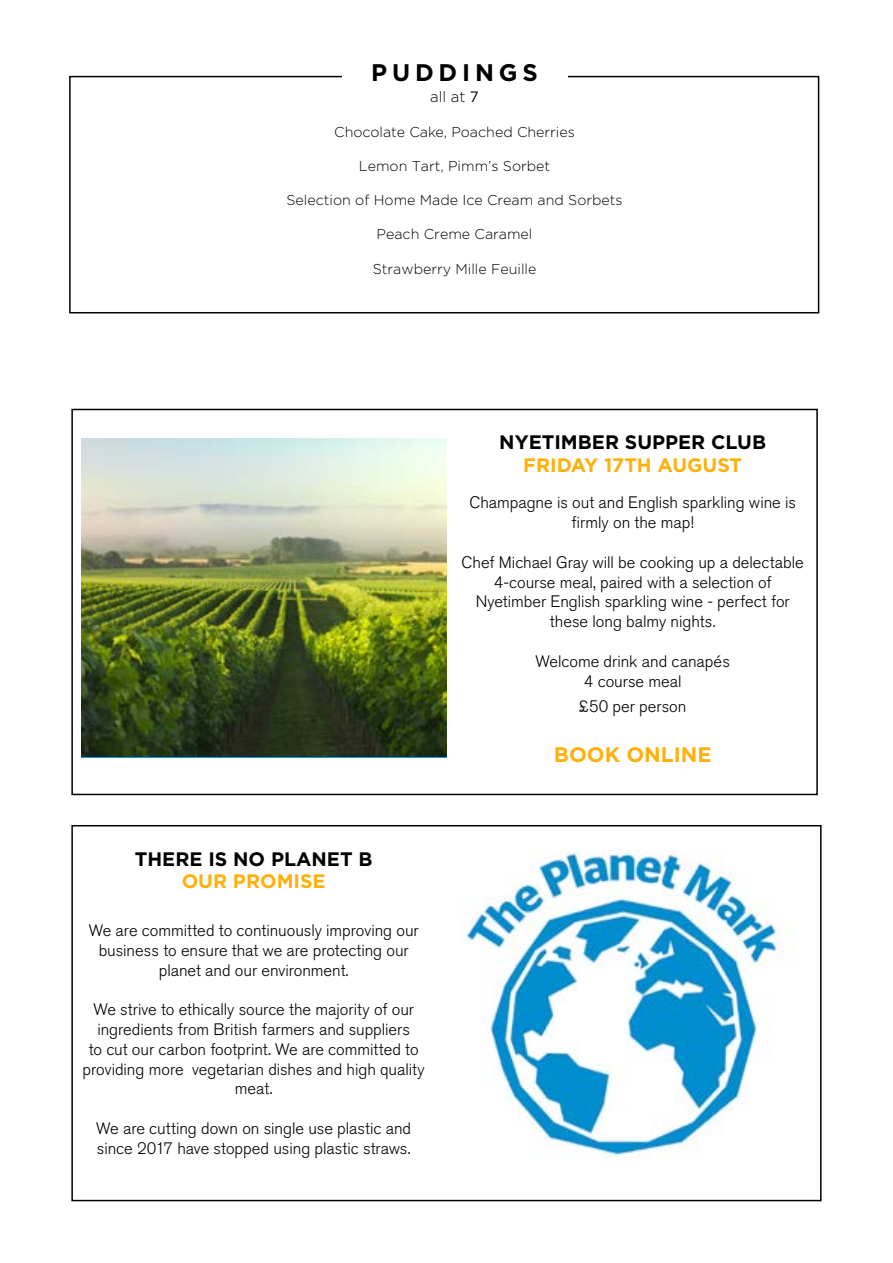
<style>
.page{position:relative;width:893px;height:1263px;background:#fff}
.page>*{position:absolute;margin:0;border:0;box-sizing:border-box;transform-origin:0 0}
.t1{font:700 24px "Gotham";letter-spacing:.2em;color:#000}
.t2{font:700 21px "Gotham";color:#feb10d}
.t3{font:700 19.5px "Gotham";color:#000}
.t4{font:700 19.5px "Gotham";color:#feb10d}
.t5{font:300 16.5px/19.8px "Akzidenz Grotesk Std";color:#000;text-align:center}
.t6{font:300 15px "Gotham";color:#000}
.t7{font:300 14.25px "Gotham";color:#000}
.s1{font-weight:400}
</style>
<div class="page">
<img style="left:81px;top:438px;width:365px;height:319px">
<div style="left:69px;top:76px;width:750px;height:237px;border:2px solid #000"></div>
<div style="left:342px;top:62px;width:225px;height:48px;background:#fff"></div>
<div style="left:71px;top:409px;width:747px;height:386px;border:2px solid #000"></div>
<div style="left:71px;top:825px;width:751px;height:376px;border:2px solid #000"></div>
<img style="left:466px;top:850px;width:326px;height:307px">
<h1 class="t1" style="left:371px;top:56px;width:168px">PUDDINGS</h1>
<p class="t6" style="left:430px;top:87px;width:50px">all at <span class="s1">7</span></p>
<p class="t7" style="left:334px;top:123px;width:242px">Chocolate Cake, Poached Cherries</p>
<p class="t7" style="left:359px;top:157px;width:193px">Lemon Tart, Pimm’s Sorbet</p>
<p class="t7" style="left:286px;top:191px;width:338px">Selection of Home Made Ice Cream and Sorbets</p>
<p class="t7" style="left:377px;top:225px;width:157px">Peach Creme Caramel</p>
<p class="t7" style="left:373px;top:260px;width:165px">Strawberry Mille Feuille</p>
<p class="t3" style="left:135px;top:846px;width:239px">THERE IS NO PLANET B</p>
<p class="t4" style="left:182px;top:868px;width:145px">OUR PROMISE</p>
<p class="t5" style="left:89px;top:921px;width:331px">We are committed to continuously improving our business to ensure that we are protecting our planet and our environment.</p>
<p class="t5" style="left:83px;top:1000px;width:344px">We strive to ethically source the majority of our ingredients from British farmers and suppliers<br>to cut our carbon footprint. We are committed to providing more vegetarian dishes and high quality meat.</p>
<p class="t5" style="left:96px;top:1119px;width:317px;text-align:left">We are cutting down on single use plastic and since 2017 have stopped using plastic straws.</p>
<p class="t3" style="left:499px;top:429px;width:268px">NYETIMBER SUPPER CLUB</p>
<p class="t4" style="left:523px;top:452px;width:220px">FRIDAY 17TH AUGUST</p>
<p class="t5" style="left:469px;top:493px;width:328px">Champagne is out and English sparkling wine is firmly on the map!</p>
<p class="t5" style="left:462px;top:553px;width:344px">Chef Michael Gray will be cooking up a delectable 4-course meal, paired with a selection of Nyetimber English sparkling wine - perfect for these long balmy nights.</p>
<p class="t5" style="left:535px;top:652px;width:196px">Welcome drink and canapés<br>4 course meal</p>
<p class="t5" style="left:579px;top:697px;width:109px">£50 per person</p>
<p class="t2" style="left:554px;top:741px;width:159px">BOOK ONLINE</p>
</div>
